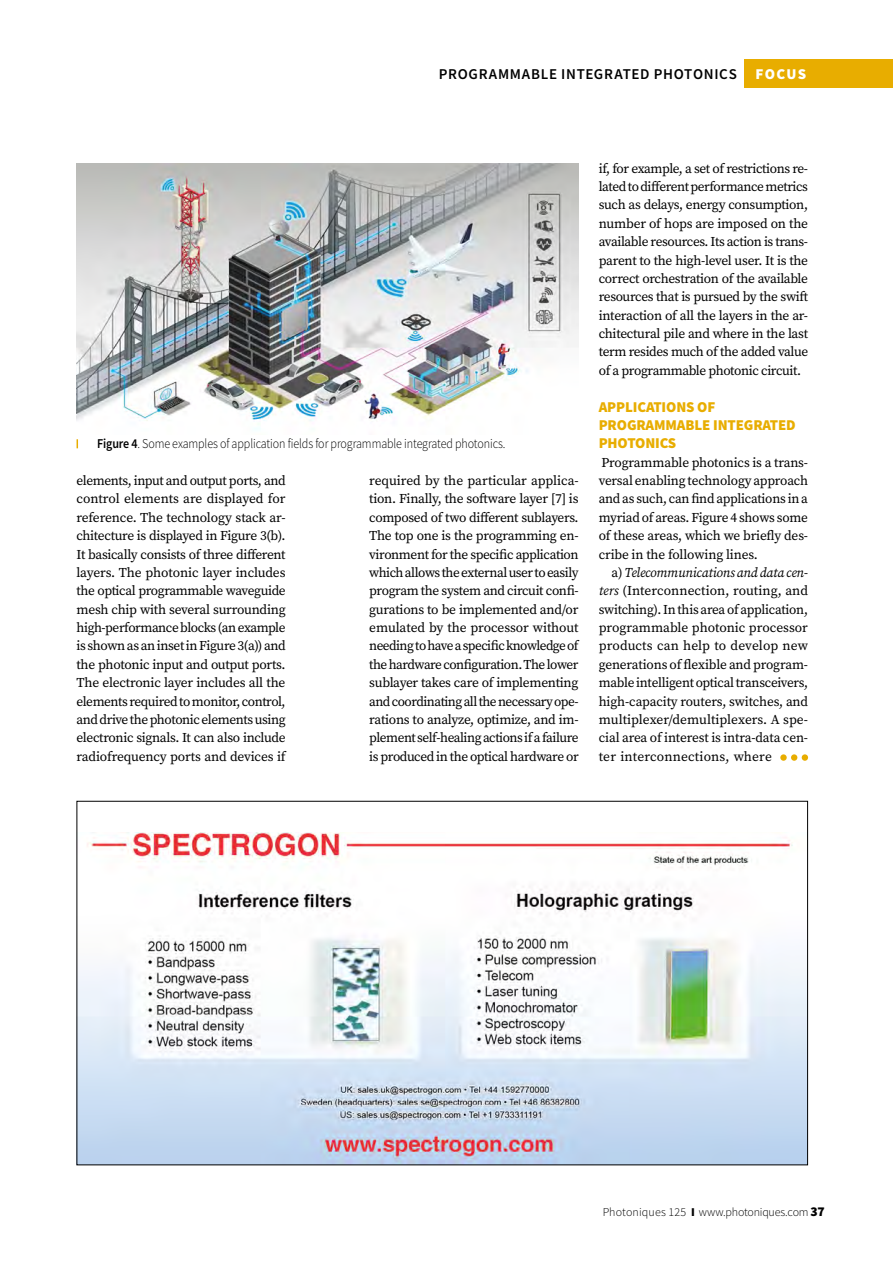
<style>
.page{position:relative;width:893px;height:1263px;background:#fff}
.page>*{position:absolute;margin:0;border:0;box-sizing:border-box;transform-origin:0 0}
.t1{font:900 15px/18px "Source Sans Pro";letter-spacing:-.01em;color:#e8ad00}
.t2{font:600 15px "Source Sans Pro";letter-spacing:.045em;color:#000}
.t3{font:13.5px/18.3px "Source Serif Pro";letter-spacing:-.025em;color:#000;text-align:justify}
.t4{font:300 13.5px "Source Sans Pro";letter-spacing:-.01em;color:#000;scale:.89 1}
.t5{font:300 12px "Source Sans Pro";letter-spacing:.005em;color:#000}
.s1{font-weight:900;color:#fff}
.s2{font-weight:600}
.s3{font-style:italic}
.s4{font-weight:900}
.s5{font-weight:900;font-size:13.5px}
</style>
<div class="page">
<div style="left:745px;top:60px;width:148px;height:28px;background:#e8ad00"></div>
<img style="left:77px;top:163px;width:501px;height:267px">
<img style="left:79px;top:833px;width:727px;height:330px">
<svg style="left:780px;top:754px;width:7px;height:7px"></svg>
<div style="left:791px;top:754px;width:6px;height:7px;background:#e8ad00;border-radius:50%"></div>
<div style="left:802px;top:754px;width:6px;height:7px;background:#e8ad00;border-radius:50%"></div>
<p class="t2" style="left:439px;top:64px;width:369px">PROGRAMMABLE INTEGRATED PHOTONICS <span class="s1">FOCUS</span></p>
<p class="t4" style="left:97px;top:436px;width:460px"><span class="s2">Figure 4</span>. Some examples of application fields for programmable integrated photonics.</p>
<p class="t3" style="left:77px;top:471px;width:211px">elements, input and output ports, and control elements are displayed for reference. The technology stack ar&shy;chitecture is displayed in Figure 3(b).<br>It basically consists of three different layers. The photonic layer includes the optical programmable waveguide mesh chip with several surrounding high-performance blocks (an example is shown as an inset in Figure 3(a)) and the photonic input and output ports.<br>The electronic layer includes all the elements required to monitor, control, and drive the photonic elements using electronic signals. It can also include radiofrequency ports and devices if</p>
<p class="t3" style="left:369px;top:471px;width:211px">required by the particular applica&shy;tion. Finally, the software layer [7] is composed of two different sublayers.<br>The top one is the programming en&shy;vironment for the specific application which allows the external user to easily program the system and circuit confi&shy;gurations to be implemented and/or emulated by the processor without needing to have a specific knowledge of the hardware configuration. The lower sublayer takes care of implementing and coordinating all the necessary ope&shy;rations to analyze, optimize, and im&shy;plement self-healing actions if a failure is produced in the optical hardware or</p>
<p class="t3" style="left:599px;top:159px;width:211px">if, for example, a set of restrictions re&shy;lated to different performance metrics such as delays, energy consumption, number of hops are imposed on the available resources. Its action is trans&shy;parent to the high-level user. It is the correct orchestration of the available resources that is pursued by the swift interaction of all the layers in the ar&shy;chitectural pile and where in the last term resides much of the added value of a programmable photonic circuit.</p>
<p class="t1" style="left:599px;top:397px;width:199px">APPLICATIONS OF<br>PROGRAMMABLE INTEGRATED<br>PHOTONICS</p>
<p class="t3" style="left:599px;top:453px;width:211px">Programmable photonics is a trans&shy;versal enabling technology approach and as such, can find applications in a myriad of areas. Figure 4 shows some of these areas, which we briefly des&shy;cribe in the following lines.</p>
<p class="t3" style="left:599px;top:563px;width:211px;text-indent:13px">a) <span class="s3">Telecommunications and data cen&shy;ters</span> (Interconnection, routing, and switching). In this area of application, programmable photonic processor products can help to develop new generations of flexible and program&shy;mable intelligent optical transceivers, high-capacity routers, switches, and multiplexer/demultiplexers. A spe&shy;cial area of interest is intra-data cen&shy;ter interconnections, where</p>
<p class="t5" style="left:603px;top:1205px;width:224px">Photoniques 125 <span class="s4">I</span> www.photoniques.com <span class="s5">37</span></p>
</div>
